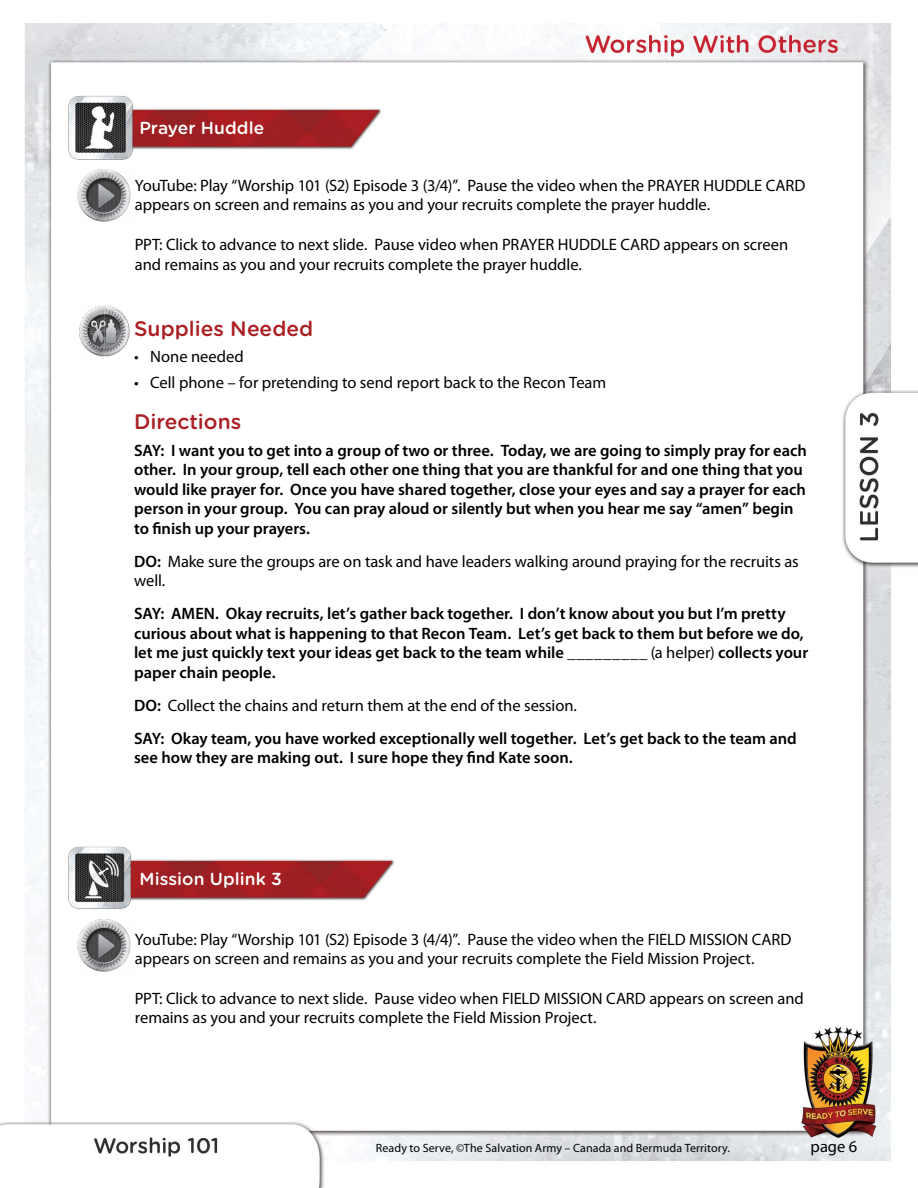
<style>
.page{position:relative;width:918px;height:1188px;background:#fff}
.page>*{position:absolute;margin:0;border:0;box-sizing:border-box;transform-origin:0 0}
.t1{font:500 21px "Gotham Rounded";color:#ab1f23}
.t2{font:500 17.4px "Gotham Rounded";letter-spacing:.005em;color:#fff}
.t3{font:600 16.5px/19.5px "Myriad Pro";color:#000}
.t4{font:16.5px/19.5px "Myriad Pro";letter-spacing:-.005em;color:#000}
.t5{font:12px "Myriad Pro";letter-spacing:.01em;color:#000}
.s1{font-weight:600}
.s2{font-weight:400}
</style>
<div class="page">
<img style="left:0;top:23px;width:918px;height:1165px">
<img style="left:135px;top:105px;width:247px;height:45px">
<img style="left:68px;top:94px;width:67px;height:68px">
<img style="left:78px;top:300px;width:54px;height:57px">
<img style="left:77px;top:168px;width:56px;height:57px">
<img style="left:134px;top:856px;width:261px;height:45px">
<img style="left:69px;top:844px;width:65px;height:66px">
<img style="left:77px;top:918px;width:56px;height:57px">
<p class="t2" style="left:139px;top:116px;width:126px">Prayer Huddle</p>
<p class="t4" style="left:135px;top:175px;width:672px">YouTube: Play “Worship 101 (S2) Episode 3 (3/4)”. Pause the video when the PRAYER HUDDLE CARD appears on screen and remains as you and your recruits complete the prayer huddle.</p>
<p class="t4" style="left:135px;top:234px;width:655px">PPT: Click to advance to next slide. Pause video when PRAYER HUDDLE CARD appears on screen and remains as you and your recruits complete the prayer huddle.</p>
<p class="t1" style="left:134px;top:313px;width:181px">Supplies Needed</p>
<p class="t4" style="left:134px;top:346px;width:111px">• None needed</p>
<p class="t4" style="left:134px;top:373px;width:474px">• Cell phone – for pretending to send report back to the Recon Team</p>
<p class="t1" style="left:134px;top:407px;width:109px">Directions</p>
<p class="t3" style="left:134px;top:440px;width:674px">SAY: I want you to get into a group of two or three. Today, we are going to simply pray for each other. In your group, tell each other one thing that you are thankful for and one thing that you would like prayer for. Once you have shared together, close your eyes and say a prayer for each person in your group. You can pray aloud or silently but when you hear me say “amen” begin to finish up your prayers.</p>
<p class="t4" style="left:134px;top:551px;width:666px"><span class="s1">DO:</span> Make sure the groups are on task and have leaders walking around praying for the recruits as well.</p>
<p class="t3" style="left:134px;top:603px;width:676px">SAY: AMEN. Okay recruits, let’s gather back together. I don’t know about you but I’m pretty curious about what is happening to that Recon Team. Let’s get back to them but before we do, let me just quickly text your ideas get back to the team while _________ <span class="s2">(a helper)</span> collects your paper chain people.</p>
<p class="t3" style="left:134px;top:688px;width:664px;line-height:33px">DO: <span class="s2">Collect the chains and return them at the end of the session.<br></span>SAY: Okay team, you have worked exceptionally well together. Let’s get back to the team and</p>
<p class="t3" style="left:134px;top:747px;width:440px">see how they are making out. I sure hope they find Kate soon.</p>
<p class="t2" style="left:139px;top:867px;width:144px">Mission Uplink 3</p>
<p class="t4" style="left:135px;top:929px;width:658px">YouTube: Play “Worship 101 (S2) Episode 3 (4/4)”. Pause the video when the FIELD MISSION CARD appears on screen and remains as you and your recruits complete the Field Mission Project.</p>
<p class="t4" style="left:135px;top:988px;width:671px">PPT: Click to advance to next slide. Pause video when FIELD MISSION CARD appears on screen and remains as you and your recruits complete the Field Mission Project.</p>
<p class="t5" style="left:376px;top:1141px;width:356px">Ready to Serve, ©The Salvation Army – Canada and Bermuda Territory.</p>
<p class="t4" style="left:811px;top:1136px;width:48px">page 6</p>
</div>
